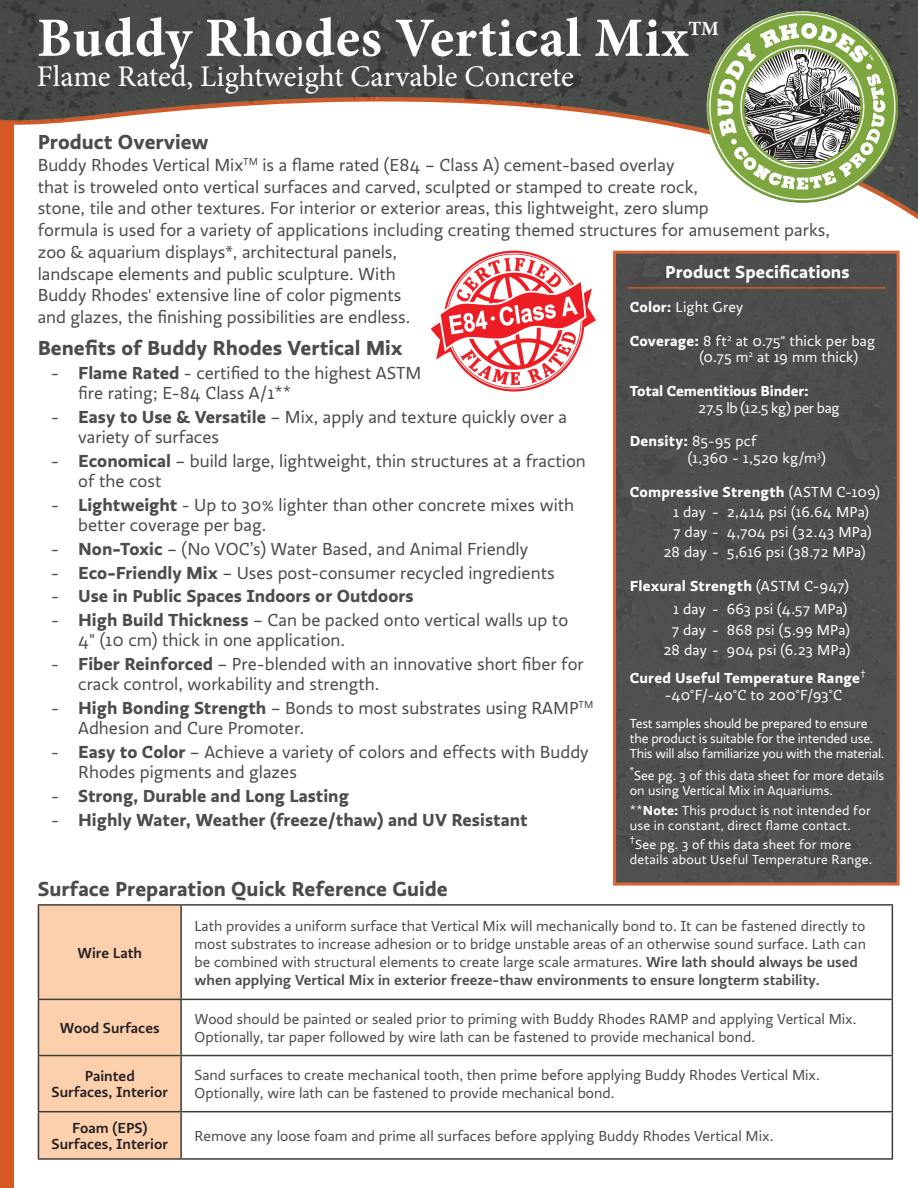
<style>
.page{position:relative;width:918px;height:1188px;background:#fff}
.page>*{position:absolute;margin:0;border:0;box-sizing:border-box;transform-origin:0 0}
.t1{font:700 55.5px "Minion Pro";letter-spacing:.015em;color:#fff}
.t2{font:30px "Minion Pro";color:#fff}
.Text_heading{font:700 21px "Ratio";color:#4b4c4d}
.t3{font:700 20.1px "Minion Pro";color:#fff}
.Body_Text{font:18px/20.2px "Ratio";color:#4b4c4d}
.t4{font:700 18px "Ratio";color:#4b4c4d}
.bulleted_text{font:700 18px "Ratio";letter-spacing:.005em;color:#fff}
.t5{font:15px/18px "Ratio";color:#4b4c4d}
.bulleted_text-2{font:15px/16.5px "Ratio";letter-spacing:.01em;color:#fff}
.bulleted_text-3{font:700 15px/16.5px "Ratio";letter-spacing:.01em;color:#fff}
.t6{font:500 15px/16.5px "Ratio";color:#231f20;text-align:center}
.bulleted_text-4{font:13.5px/15px "Ratio";color:#fff}
.bulleted_text-5{font:13.5px/15px "Ratio";letter-spacing:.02em;color:#fff}
.s1{font-family:"Myriad Pro"}
.s2{font-weight:700}
.s3{font-weight:400}
.s4{font-weight:500}
</style>
<div class="page">
<img style="left:0;top:0;width:918px;height:218px">
<div style="left:0;top:123px;width:14px;height:1065px;background:#d55925"></div>
<div style="left:704px;top:11px;width:186px;height:139px;background:#fff;opacity:.75"></div>
<div style="left:712px;top:44px;width:187px;height:160px;background:#231f20;opacity:.23"></div>
<div style="left:617px;top:255px;width:279px;height:627px;background:#4f4f50"></div>
<div style="left:613px;top:251px;width:287px;height:635px;border:3px solid #d55925"></div>
<hr style="left:628px;top:287px;width:257px;height:2px;background:#d55925">
<div style="left:39px;top:906px;width:141px;height:252px;background:#fccfad"></div>
<hr style="left:38px;top:906px;width:1px;height:93px;background:#3b3f3a">
<hr style="left:180px;top:906px;width:2px;height:93px;background:#3b3f3a">
<hr style="left:892px;top:906px;width:1px;height:93px;background:#3b3f3a">
<hr style="left:38px;top:1000px;width:1px;height:55px;background:#3b3f3a">
<hr style="left:180px;top:1000px;width:2px;height:55px;background:#3b3f3a">
<hr style="left:892px;top:1000px;width:1px;height:55px;background:#3b3f3a">
<hr style="left:38px;top:1055px;width:143px;height:1px;background:#3b3f3a">
<hr style="left:38px;top:1056px;width:1px;height:55px;background:#3b3f3a">
<hr style="left:181px;top:1055px;width:712px;height:1px;background:#3b3f3a">
<hr style="left:180px;top:1056px;width:2px;height:55px;background:#3b3f3a">
<hr style="left:892px;top:1056px;width:1px;height:55px;background:#3b3f3a">
<hr style="left:38px;top:1111px;width:143px;height:1px;background:#3b3f3a">
<hr style="left:38px;top:1112px;width:1px;height:46px;background:#3b3f3a">
<hr style="left:181px;top:1111px;width:712px;height:1px;background:#3b3f3a">
<hr style="left:180px;top:1112px;width:2px;height:46px;background:#3b3f3a">
<hr style="left:892px;top:1112px;width:1px;height:46px;background:#3b3f3a">
<hr style="left:38px;top:1158px;width:143px;height:2px;background:#3b3f3a">
<hr style="left:181px;top:1158px;width:712px;height:2px;background:#3b3f3a">
<hr style="left:181px;top:904px;width:712px;height:2px;background:#3b3f3a">
<hr style="left:181px;top:999px;width:712px;height:1px;background:#3b3f3a">
<hr style="left:38px;top:904px;width:143px;height:2px;background:#3b3f3a">
<hr style="left:38px;top:999px;width:143px;height:1px;background:#3b3f3a">
<svg style="left:431px;top:251px;width:165px;height:141px"></svg>
<p class="t1" style="left:37px;top:-1px;width:652px">Buddy Rhodes Vertical Mix</p>
<p class="t3" style="left:688px;top:15px;width:32px">TM</p>
<p class="t2" style="left:37px;top:56px;width:539px">Flame Rated, Lightweight Carvable Concrete</p>
<p class="Text_heading" style="left:38px;top:129px;width:173px">Product Overview</p>
<p class="Body_Text" style="left:38px;top:154px;width:794px;line-height:21.8px">Buddy Rhodes Vertical Mix<sup>TM</sup> is a flame rated (E84 – Class A) cement-based overlay<br>that is troweled onto vertical surfaces and carved, sculpted or stamped to create rock,<br>stone, tile and other textures. For interior or exterior areas, this lightweight, zero slump<br>formula is used for a variety of applications including creating themed structures for amusement parks, zoo &amp; aquarium displays<span class="s1">*</span>, architectural panels,<br>landscape elements and public sculpture. With<br>Buddy Rhodes' extensive line of color pigments<br>and glazes, the finishing possibilities are endless.</p>
<p class="Text_heading" style="left:38px;top:335px;width:367px">Benefits of Buddy Rhodes Vertical Mix</p>
<p class="Body_Text" style="left:78px;top:363px;width:345px;text-indent:-27px">- <span class="s2">Flame Rated</span> - certified to the highest ASTM fire rating; E-84 Class A/1**</p>
<p class="Body_Text" style="left:78px;top:407px;width:490px;text-indent:-27px">- <span class="s2">Easy to Use &amp; Versatile</span> – Mix, apply and texture quickly over a variety of surfaces</p>
<p class="Body_Text" style="left:78px;top:451px;width:509px;text-indent:-27px">- <span class="s2">Economical</span> – build large, lightweight, thin structures at a fraction of the cost</p>
<p class="Body_Text" style="left:78px;top:495px;width:497px;text-indent:-27px">- <span class="s2">Lightweight</span> - Up to 30% lighter than other concrete mixes with better coverage per bag.</p>
<p class="Body_Text" style="left:51px;top:539px;width:479px">- <span class="s2">Non-Toxic</span> – (No VOC’s) Water Based, and Animal Friendly</p>
<p class="Body_Text" style="left:51px;top:563px;width:505px">- <span class="s2">Eco-Friendly Mix</span> – Uses post-consumer recycled ingredients</p>
<p class="t4" style="left:51px;top:585px;width:364px"><span class="s3">-</span> Use in Public Spaces Indoors or Outdoors</p>
<p class="Body_Text" style="left:78px;top:610px;width:491px;text-indent:-27px">- <span class="s2">High Build Thickness</span> – Can be packed onto vertical walls up to<br>4" (10 cm) thick in one application.</p>
<p class="Body_Text" style="left:78px;top:654px;width:507px;text-indent:-27px">- <span class="s2">Fiber Reinforced</span> – Pre-blended with an innovative short fiber for crack control, workability and strength.</p>
<p class="Body_Text" style="left:78px;top:698px;width:517px;text-indent:-27px">- <span class="s2">High Bonding Strength</span> – Bonds to most substrates using RAMP<sup>TM<br></sup>Adhesion and Cure Promoter.</p>
<p class="Body_Text" style="left:78px;top:742px;width:512px;text-indent:-27px">- <span class="s2">Easy to Color</span> – Achieve a variety of colors and effects with Buddy<br>Rhodes pigments and glazes</p>
<p class="t4" style="left:51px;top:785px;width:299px"><span class="s3">-</span> Strong, Durable and Long Lasting</p>
<p class="t4" style="left:51px;top:808px;width:478px"><span class="s3">-</span> Highly Water, Weather (freeze/thaw) and UV Resistant</p>
<p class="bulleted_text" style="left:665px;top:261px;width:186px">Product Specifications</p>
<p class="bulleted_text-2" style="left:630px;top:299px;width:115px"><span class="s2">Color:</span> Light Grey</p>
<p class="bulleted_text-2" style="left:699px;top:333px;width:177px;text-indent:-70px"><span class="s2">Coverage:</span> 8 ft<sup>2</sup> at 0.75" thick per bag (0.75 m<sup>2</sup> at 19 mm thick)</p>
<p class="bulleted_text-3" style="left:698px;top:383px;width:143px;text-indent:-68px">Total Cementitious Binder:<br><span class="s3">27.5 lb (12.5 kg) per bag</span></p>
<p class="bulleted_text-2" style="left:688px;top:433px;width:140px;text-indent:-58px"><span class="s2">Density:</span> 85-95 pcf<br>(1,360 - 1,520 kg/m<sup>3</sup>)</p>
<p class="bulleted_text-3" style="left:630px;top:483px;width:252px">Compressive Strength <span class="s3">(ASTM C-109)</span></p>
<p class="bulleted_text-2" style="left:673px;top:504px;width:197px">1 day - 2,414 psi (16.64 MPa)</p>
<p class="bulleted_text-2" style="left:673px;top:524px;width:200px">7 day - 4,704 psi (32.43 MPa)</p>
<p class="bulleted_text-2" style="left:664px;top:544px;width:204px">28 day - 5,616 psi (38.72 MPa)</p>
<p class="bulleted_text-3" style="left:630px;top:578px;width:221px">Flexural Strength <span class="s3">(ASTM C-947)</span></p>
<p class="bulleted_text-2" style="left:673px;top:601px;width:175px">1 day - 663 psi (4.57 MPa)</p>
<p class="bulleted_text-2" style="left:672px;top:622px;width:180px">7 day - 868 psi (5.99 MPa)</p>
<p class="bulleted_text-2" style="left:664px;top:642px;width:188px">28 day - 904 psi (6.23 MPa)</p>
<p class="bulleted_text-3" style="left:665px;top:670px;width:202px;text-indent:-35px">Cured Useful Temperature Range<sup>† </sup><span class="s3">-40°F/-40°C to 200°F/93°C</span></p>
<p class="bulleted_text-4" style="left:630px;top:717px;width:256px">Test samples should be prepared to ensure the product is suitable for the intended use.<br>This will also familiarize you with the material.</p>
<p class="bulleted_text-4" style="left:630px;top:768px;width:256px"><sup>*</sup>See pg. 3 of this data sheet for more details on using Vertical Mix in Aquariums.</p>
<p class="bulleted_text-5" style="left:630px;top:803px;width:242px">**<span class="s2">Note:</span> This product is not intended for use in constant, direct flame contact.</p>
<p class="bulleted_text-4" style="left:630px;top:837px;width:244px"><sup>†</sup>See pg. 3 of this data sheet for more details about Useful Temperature Range.</p>
<p class="Text_heading" style="left:38px;top:875px;width:412px">Surface Preparation Quick Reference Guide</p>
<p class="t6" style="left:78px;top:944px;width:66px">Wire Lath</p>
<p class="t5" style="left:195px;top:917px;width:673px">Lath provides a uniform surface that Vertical Mix will mechanically bond to. It can be fastened directly to most substrates to increase adhesion or to bridge unstable areas of an otherwise sound surface. Lath can be combined with structural elements to create large scale armatures. <span class="s4">Wire lath should always be used when applying Vertical Mix in exterior freeze-thaw environments to ensure longterm stability.</span></p>
<p class="t6" style="left:60px;top:1020px;width:101px">Wood Surfaces</p>
<p class="t5" style="left:195px;top:1010px;width:663px">Wood should be painted or sealed prior to priming with Buddy Rhodes RAMP and applying Vertical Mix.<br>Optionally, tar paper followed by wire lath can be fastened to provide mechanical bond.</p>
<p class="t6" style="left:85px;top:1068px;width:52px">Painted</p>
<p class="t6" style="left:52px;top:1084px;width:118px">Surfaces, Interior</p>
<p class="t5" style="left:195px;top:1066px;width:627px">Sand surfaces to create mechanical tooth, then prime before applying Buddy Rhodes Vertical Mix.<br>Optionally, wire lath can be fastened to provide mechanical bond.</p>
<p class="t6" style="left:52px;top:1119px;width:118px">Foam (EPS)<br>Surfaces, Interior</p>
<p class="t5" style="left:195px;top:1127px;width:580px">Remove any loose foam and prime all surfaces before applying Buddy Rhodes Vertical Mix.</p>
</div>
